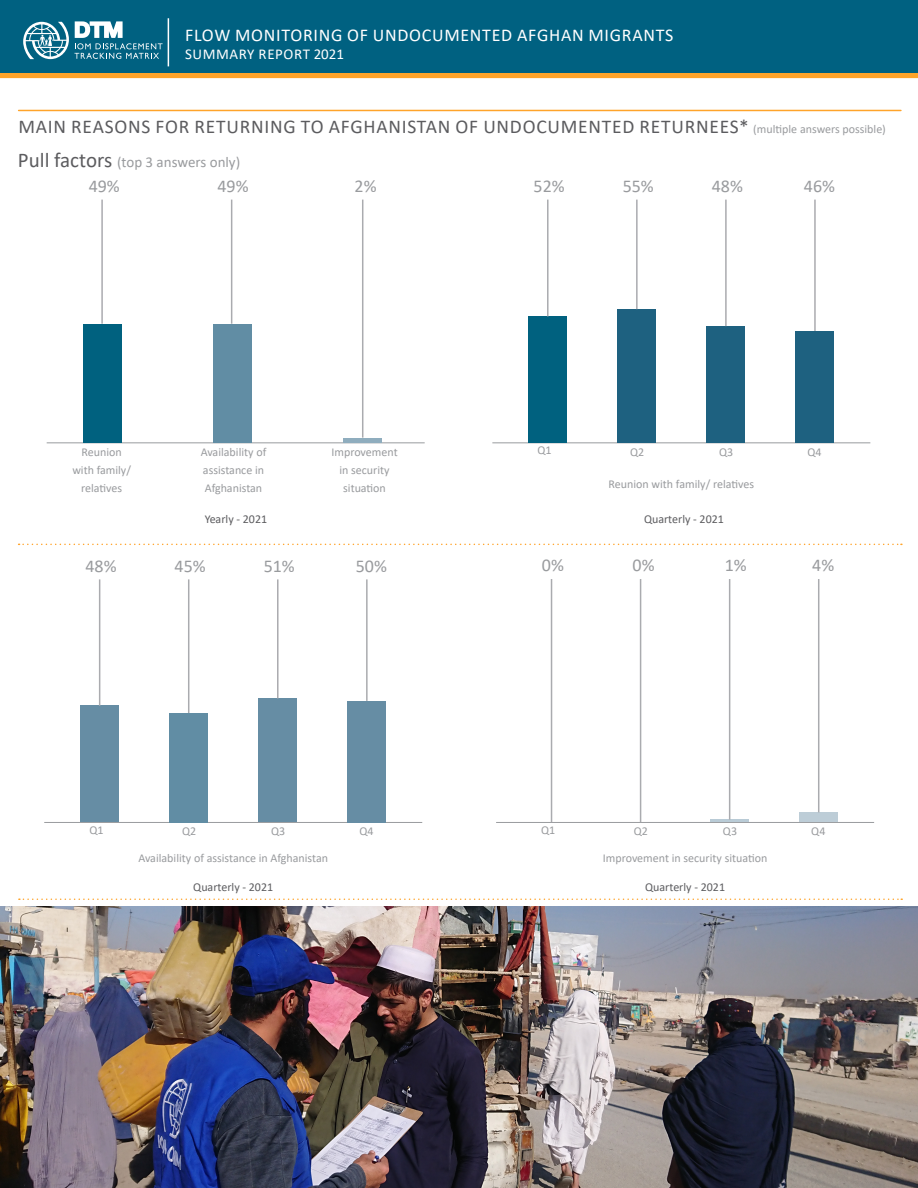
<style>
.page{position:relative;width:918px;height:1188px;background:#fff}
.page>*{position:absolute;margin:0;border:0;box-sizing:border-box;transform-origin:0 0}
.t1{font:19.5px "Calibri";letter-spacing:.04em;color:#5c5c5f}
.t2{font:18px "Calibri";letter-spacing:.04em;color:#fff}
.t3{font:18px "Calibri";color:#999b9e}
.t4{font:15px "Calibri";color:#999b9e}
.t5{font:15px "Calibri";letter-spacing:.04em;color:#fff}
.t6{font:12px/18px "Calibri";color:#999b9e;text-align:center}
.t7{font:12px "Calibri";color:#5c5c5f}
.s1{font-size:12px;color:#999b9e}
.s2{font-size:21px;color:#5c5c5f}
</style>
<div class="page">
<div style="left:0;top:72px;width:918px;height:6px;background:#ffa42a"></div>
<div style="left:0;top:1px;width:918px;height:72px;background:#006181"></div>
<hr style="left:168px;top:18px;width:1px;height:48px;background:#fff">
<hr style="left:231px;top:200px;width:1px;height:124px;background:#aaabaf">
<hr style="left:101px;top:200px;width:2px;height:124px;background:#aaabaf">
<hr style="left:47px;top:442px;width:378px;height:1px;background:#999b9e">
<div style="left:213px;top:324px;width:39px;height:118px;background:#618da4"></div>
<div style="left:83px;top:324px;width:38px;height:118px;background:#00617f"></div>
<hr style="left:343px;top:438px;width:39px;height:4px;background:#8fadbe">
<hr style="left:362px;top:200px;width:1px;height:238px;background:#aaabaf">
<hr style="left:492px;top:442px;width:378px;height:1px;background:#999b9e">
<div style="left:618px;top:309px;width:38px;height:133px;background:#1e6180"></div>
<div style="left:529px;top:316px;width:38px;height:126px;background:#00617f"></div>
<div style="left:796px;top:331px;width:38px;height:111px;background:#1e6180"></div>
<div style="left:707px;top:326px;width:38px;height:116px;background:#1e6180"></div>
<hr style="left:547px;top:200px;width:2px;height:116px;background:#aaabaf">
<hr style="left:636px;top:200px;width:2px;height:109px;background:#aaabaf">
<hr style="left:725px;top:200px;width:2px;height:126px;background:#aaabaf">
<hr style="left:814px;top:200px;width:2px;height:131px;background:#aaabaf">
<hr style="left:44px;top:822px;width:378px;height:1px;background:#999b9e">
<div style="left:169px;top:713px;width:39px;height:109px;background:#618da4"></div>
<div style="left:80px;top:706px;width:39px;height:116px;background:#668da4"></div>
<div style="left:348px;top:701px;width:38px;height:121px;background:#668da4"></div>
<div style="left:259px;top:698px;width:38px;height:124px;background:#668da4"></div>
<hr style="left:99px;top:579px;width:1px;height:127px;background:#aaabaf">
<hr style="left:188px;top:579px;width:1px;height:134px;background:#aaabaf">
<hr style="left:277px;top:579px;width:2px;height:119px;background:#aaabaf">
<hr style="left:366px;top:579px;width:2px;height:122px;background:#aaabaf">
<svg style="left:19px;top:544px;width:883px;height:1px"></svg>
<hr style="left:496px;top:822px;width:378px;height:1px;background:#999b9e">
<div style="left:799px;top:812px;width:39px;height:10px;background:#bdcdd7"></div>
<hr style="left:710px;top:820px;width:39px;height:2px;background:#b9cbd6">
<hr style="left:551px;top:579px;width:1px;height:243px;background:#aaabaf">
<hr style="left:640px;top:579px;width:1px;height:243px;background:#aaabaf">
<hr style="left:729px;top:579px;width:1px;height:241px;background:#aaabaf">
<hr style="left:818px;top:579px;width:1px;height:233px;background:#aaabaf">
<svg style="left:19px;top:898px;width:883px;height:2px"></svg>
<hr style="left:19px;top:110px;width:882px;height:1px;background:#ffa42a">
<svg style="left:23px;top:21px;width:140px;height:38px"></svg>
<img style="left:0;top:907px;width:918px;height:281px">
<p class="t2" style="left:185px;top:22px;width:490px">FLOW MONITORING OF UNDOCUMENTED AFGHAN MIGRANTS</p>
<p class="t5" style="left:185px;top:43px;width:161px">SUMMARY REPORT 2021</p>
<p class="t1" style="left:18px;top:113px;width:869px">MAIN REASONS FOR RETURNING TO AFGHANISTAN OF UNDOCUMENTED RETURNEES* <span class="s1">(multiple answers possible)</span></p>
<p class="t4" style="left:18px;top:152px;width:224px"><span class="s2">Pull factors</span> (top 3 answers only)</p>
<p class="t3" style="left:89px;top:173px;width:33px">49%</p>
<p class="t3" style="left:218px;top:173px;width:33px">49%</p>
<p class="t3" style="left:355px;top:173px;width:23px">2%</p>
<p class="t3" style="left:534px;top:173px;width:33px">52%</p>
<p class="t3" style="left:623px;top:173px;width:33px">55%</p>
<p class="t3" style="left:712px;top:173px;width:33px">48%</p>
<p class="t3" style="left:804px;top:173px;width:33px">46%</p>
<p class="t6" style="left:72px;top:442px;width:60px">Reunion with family/ relatives</p>
<p class="t6" style="left:201px;top:442px;width:67px;text-align:left">Availability of assistance in<br>Afghanistan</p>
<p class="t6" style="left:331px;top:442px;width:68px">Improvement in security situation</p>
<p class="t6" style="left:537px;top:441px;width:16px">Q1</p>
<p class="t6" style="left:630px;top:442px;width:16px">Q2</p>
<p class="t6" style="left:719px;top:442px;width:16px">Q3</p>
<p class="t6" style="left:808px;top:442px;width:16px">Q4</p>
<p class="t6" style="left:609px;top:475px;width:147px">Reunion with family/ relatives</p>
<p class="t7" style="left:205px;top:511px;width:64px">Yearly - 2021</p>
<p class="t7" style="left:644px;top:511px;width:81px">Quarterly - 2021</p>
<p class="t3" style="left:85px;top:553px;width:33px">48%</p>
<p class="t3" style="left:175px;top:553px;width:33px">45%</p>
<p class="t3" style="left:264px;top:553px;width:33px">51%</p>
<p class="t3" style="left:356px;top:553px;width:33px">50%</p>
<p class="t3" style="left:542px;top:553px;width:23px">0%</p>
<p class="t3" style="left:633px;top:553px;width:23px">0%</p>
<p class="t3" style="left:725px;top:553px;width:23px">1%</p>
<p class="t3" style="left:812px;top:553px;width:23px">4%</p>
<p class="t6" style="left:89px;top:821px;width:16px">Q1</p>
<p class="t6" style="left:182px;top:822px;width:16px">Q2</p>
<p class="t6" style="left:271px;top:822px;width:16px">Q3</p>
<p class="t6" style="left:359px;top:822px;width:16px">Q4</p>
<p class="t6" style="left:138px;top:849px;width:191px">Availability of assistance in Afghanistan</p>
<p class="t7" style="left:193px;top:879px;width:81px">Quarterly - 2021</p>
<p class="t6" style="left:541px;top:821px;width:16px">Q1</p>
<p class="t6" style="left:634px;top:822px;width:16px">Q2</p>
<p class="t6" style="left:723px;top:822px;width:16px">Q3</p>
<p class="t6" style="left:811px;top:822px;width:16px">Q4</p>
<p class="t6" style="left:603px;top:849px;width:166px">Improvement in security situation</p>
<p class="t7" style="left:645px;top:878px;width:81px">Quarterly - 2021</p>
</div>
